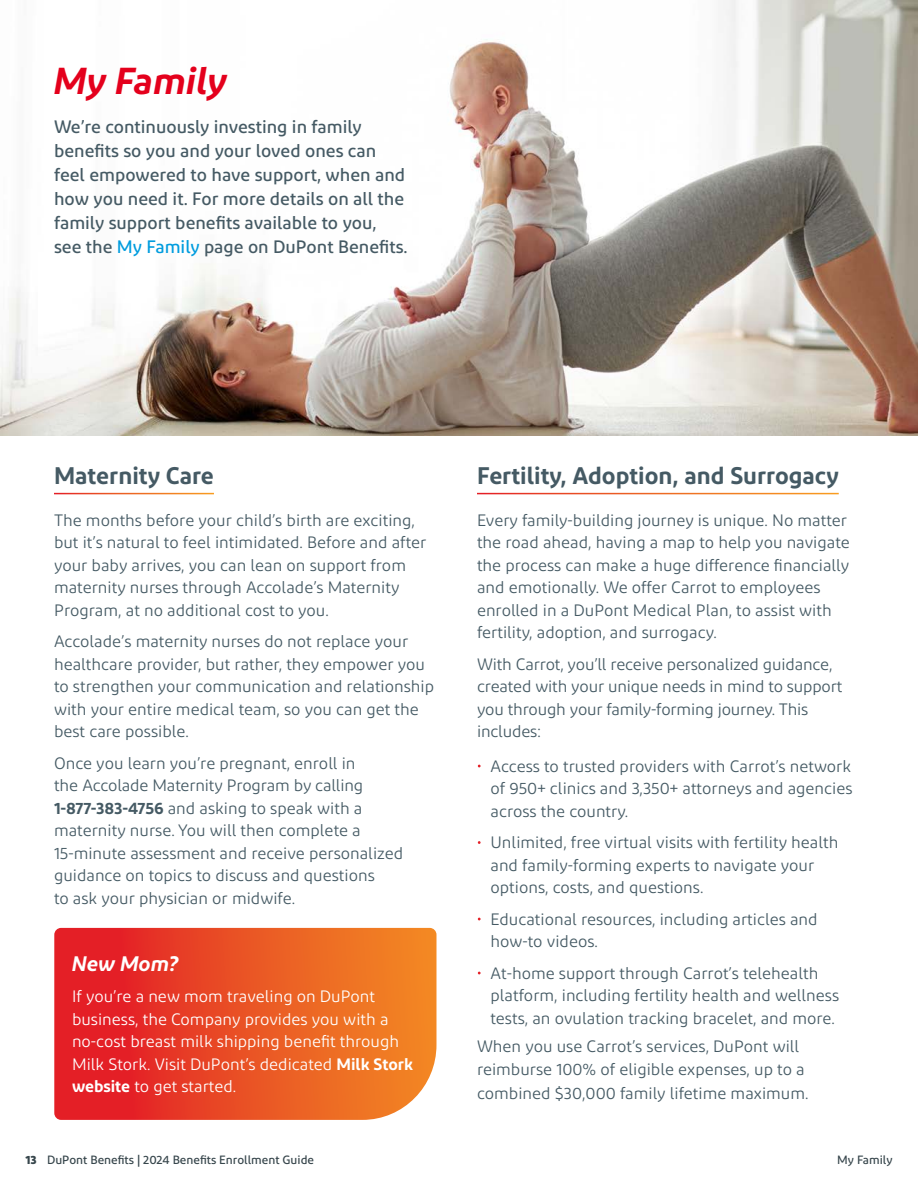
<style>
.page{position:relative;width:918px;height:1188px;background:#fff}
.page>*{position:absolute;margin:0;border:0;box-sizing:border-box;transform-origin:0 0}
.t1{font:italic 600 37.5px "Diodrum";color:#e4001c}
.t2{font:600 24px "Diodrum";color:#455a64}
.Callout_head{font:italic 600 21px "Diodrum";color:#fff}
.intro{font:500 18px/24px "Diodrum";color:#455a64}
.Body{font:16.5px/22.5px "Diodrum";color:#455a64}
.Callout_body{font:16.5px/22.5px "Diodrum";color:#fff}
.t3{font:500 12px "Diodrum";color:#37464c}
.s1{color:#009cde}
.s2{font-weight:600}
.s3{color:#fff}
.s4{font-weight:700}
</style>
<div class="page">
<img style="left:0;top:0;width:918px;height:436px">
<svg style="left:54px;top:928px;width:382px;height:192px;background:#ea5228"></svg>
<p class="t1" style="left:54px;top:56px;width:175px">My Family</p>
<p class="intro" style="left:54px;top:114px;width:355px">We’re continuously investing in family benefits so you and your loved ones can feel empowered to have support, when and how you need it. For more details on all the family support benefits available to you, see the <span class="s1">My Family</span> page on DuPont Benefits.</p>
<p class="t2" style="left:54px;top:460px;width:161px">Maternity Care</p>
<p class="Body" style="left:54px;top:509px;width:374px">The months before your child’s birth are exciting, but it’s natural to feel intimidated. Before and after your baby arrives, you can lean on support from maternity nurses through Accolade’s Maternity Program, at no additional cost to you.</p>
<p class="Body" style="left:54px;top:630px;width:382px">Accolade’s maternity nurses do not replace your healthcare provider, but rather, they empower you to strengthen your communication and relationship with your entire medical team, so you can get the best care possible.</p>
<p class="Body" style="left:54px;top:752px;width:351px">Once you learn you’re pregnant, enroll in<br>the Accolade Maternity Program by calling <span class="s2">1-877-383-4756</span> and asking to speak with a maternity nurse. You will then complete a 15-minute assessment and receive personalized guidance on topics to discuss and questions<br>to ask your physician or midwife.</p>
<p class="Callout_head" style="left:72px;top:950px;width:108px">New Mom?</p>
<p class="Callout_body" style="left:72px;top:985px;width:343px">If you’re a new mom traveling on DuPont business, the Company provides you with a no-cost breast milk shipping benefit through Milk Stork. Visit DuPont’s dedicated <span class="s2">Milk Stork website</span> to get started.</p>
<p class="t2" style="left:477px;top:460px;width:363px">Fertility, Adoption, and Surrogacy</p>
<p class="Body" style="left:477px;top:509px;width:374px">Every family-building journey is unique. No matter the road ahead, having a map to help you navigate the process can make a huge difference financially and emotionally. We offer Carrot to employees enrolled in a DuPont Medical Plan, to assist with fertility, adoption, and surrogacy.</p>
<p class="Body" style="left:477px;top:653px;width:367px">With Carrot, you’ll receive personalized guidance, created with your unique needs in mind to support you through your family-forming journey. This includes:</p>
<p class="Body" style="left:490px;top:755px;width:364px;text-align:justify;text-indent:-14px"><span class="s3">•</span> Access to trusted providers with Carrot’s network of 950+ clinics and 3,350+ attorneys and agencies across the country.</p>
<p class="Body" style="left:490px;top:831px;width:349px;text-indent:-14px"><span class="s3">•</span> Unlimited, free virtual visits with fertility health and family-forming experts to navigate your options, costs, and questions.</p>
<p class="Body" style="left:490px;top:908px;width:329px;text-indent:-14px"><span class="s3">•</span> Educational resources, including articles and how-to videos.</p>
<p class="Body" style="left:490px;top:962px;width:350px;text-indent:-14px"><span class="s3">•</span> At-home support through Carrot’s telehealth platform, including fertility health and wellness tests, an ovulation tracking bracelet, and more.</p>
<p class="Body" style="left:477px;top:1035px;width:329px">When you use Carrot’s services, DuPont will reimburse 100% of eligible expenses, up to a</p>
<p class="Body" style="left:477px;top:1082px;width:331px">combined $30,000 family lifetime maximum.</p>
<p class="t3" style="left:26px;top:1152px;width:290px"><span class="s4">13</span> DuPont Benefits | 2024 Benefits Enrollment Guide</p>
<p class="t3" style="left:837px;top:1152px;width:57px">My Family</p>
</div>
